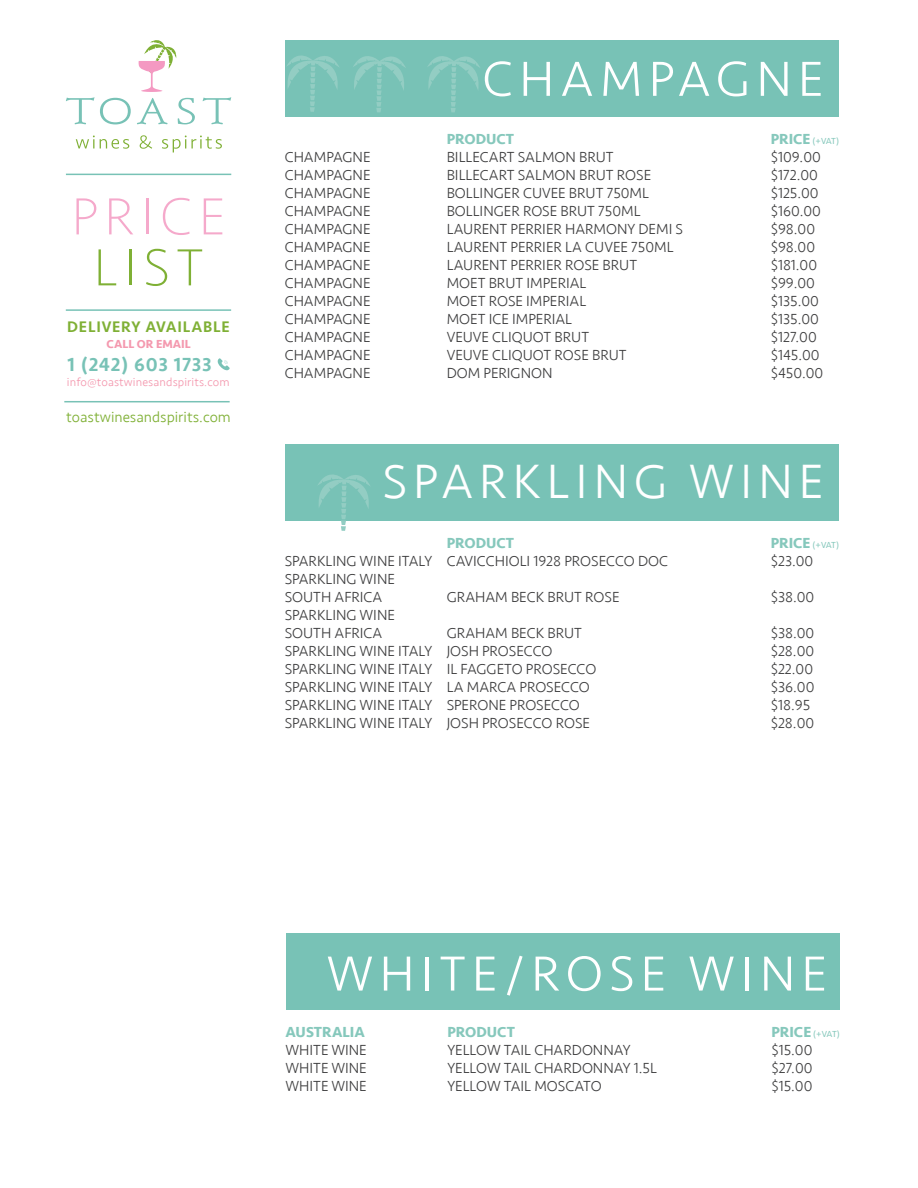
<style>
.page{position:relative;width:918px;height:1188px;background:#fff}
.page>*{position:absolute;margin:0;border:0;box-sizing:border-box;transform-origin:0 0}
.t1{font:200 54px "Seravek";letter-spacing:.12em;color:#f5a9cb}
.t2{font:200 54px "Seravek";color:#7fb035}
.t3{font:300 51px "Seravek";letter-spacing:.12em;color:#fff}
.t4{font:300 49.5px "Seravek";letter-spacing:.12em;color:#fff}
.t5{font:500 19.5px "Seravek";letter-spacing:.04em;color:#78c2b6}
.t6{font:500 15.75px "Seravek";letter-spacing:.05em;color:#7fb035}
.t7{font:300 15.15px "Seravek";color:#7fb035}
.t8{font:300 15px/18px "Seravek";color:#3e3e3f}
.t9{font:700 15px "Seravek";color:#86c8bc}
.t10{font:300 12px "Seravek";letter-spacing:.01em;color:#f499af}
.t11{font:700 12px "Seravek";color:#f499af}
.t12{font:9px "Seravek";letter-spacing:-.065em;color:#86c8bc}
.s1{font-weight:700;font-size:15px}
</style>
<div class="page">
<div style="left:285px;top:40px;width:554px;height:76px;background:#78c2b6"></div>
<svg style="left:287px;top:55px;width:52px;height:57px"></svg>
<svg style="left:353px;top:56px;width:53px;height:56px"></svg>
<svg style="left:427px;top:56px;width:53px;height:56px"></svg>
<div style="left:285px;top:444px;width:554px;height:76px;background:#78c2b6"></div>
<svg style="left:76px;top:135px;width:146px;height:17px"></svg>
<svg style="left:66px;top:40px;width:165px;height:84px"></svg>
<hr style="left:66px;top:174px;width:165px;height:1px;background:#78c2b6">
<hr style="left:66px;top:309px;width:165px;height:2px;background:#78c2b6">
<svg style="left:218px;top:358px;width:12px;height:12px"></svg>
<hr style="left:64px;top:401px;width:166px;height:1px;background:#78c2b6">
<div style="left:286px;top:933px;width:554px;height:76px;background:#78c2b6"></div>
<svg style="left:316px;top:474px;width:57px;height:57px"></svg>
<h1 class="t1" style="left:72px;top:185px;width:155px">PRICE</h1>
<h1 class="t2" style="left:94px;top:235px;width:111px">LIST</h1>
<p class="t6" style="left:67px;top:317px;width:164px">DELIVERY AVAILABLE</p>
<p class="t11" style="left:106px;top:334px;width:86px">CALL OR EMAIL</p>
<h3 class="t5" style="left:68px;top:353px;width:146px">1 (242) 603 1733</h3>
<p class="t10" style="left:67px;top:375px;width:164px">info@toastwinesandspirits.com</p>
<p class="t7" style="left:66px;top:408px;width:166px">toastwinesandspirits.com</p>
<h2 class="t3" style="left:483px;top:49px;width:342px">CHAMPAGNE</h2>
<p class="t9" style="left:447px;top:127px;width:69px">PRODUCT</p>
<p class="t12" style="left:771px;top:134px;width:70px"><span class="s1">PRICE</span> (+VAT)</p>
<p class="t8" style="left:285px;top:148px;width:87px">CHAMPAGNE</p>
<p class="t8" style="left:447px;top:148px;width:168px">BILLECART SALMON BRUT</p>
<p class="t8" style="left:771px;top:148px;width:52px">$109.00</p>
<p class="t8" style="left:285px;top:166px;width:87px">CHAMPAGNE</p>
<p class="t8" style="left:447px;top:166px;width:206px">BILLECART SALMON BRUT ROSE</p>
<p class="t8" style="left:771px;top:166px;width:49px">$172.00</p>
<p class="t8" style="left:285px;top:184px;width:87px">CHAMPAGNE</p>
<p class="t8" style="left:447px;top:184px;width:204px">BOLLINGER CUVEE BRUT 750ML</p>
<p class="t8" style="left:771px;top:184px;width:49px">$125.00</p>
<p class="t8" style="left:285px;top:202px;width:87px">CHAMPAGNE</p>
<p class="t8" style="left:447px;top:202px;width:195px">BOLLINGER ROSE BRUT 750ML</p>
<p class="t8" style="left:771px;top:202px;width:52px">$160.00</p>
<p class="t8" style="left:285px;top:220px;width:87px">CHAMPAGNE</p>
<p class="t8" style="left:447px;top:220px;width:238px">LAURENT PERRIER HARMONY DEMI S</p>
<p class="t8" style="left:771px;top:220px;width:46px">$98.00</p>
<p class="t8" style="left:285px;top:238px;width:87px">CHAMPAGNE</p>
<p class="t8" style="left:447px;top:238px;width:228px">LAURENT PERRIER LA CUVEE 750ML</p>
<p class="t8" style="left:771px;top:238px;width:46px">$98.00</p>
<p class="t8" style="left:285px;top:256px;width:87px">CHAMPAGNE</p>
<p class="t8" style="left:447px;top:256px;width:192px">LAURENT PERRIER ROSE BRUT</p>
<p class="t8" style="left:771px;top:256px;width:48px">$181.00</p>
<p class="t8" style="left:285px;top:274px;width:87px">CHAMPAGNE</p>
<p class="t8" style="left:447px;top:274px;width:141px">MOET BRUT IMPERIAL</p>
<p class="t8" style="left:771px;top:274px;width:46px">$99.00</p>
<p class="t8" style="left:285px;top:292px;width:87px">CHAMPAGNE</p>
<p class="t8" style="left:447px;top:292px;width:141px">MOET ROSE IMPERIAL</p>
<p class="t8" style="left:771px;top:292px;width:50px">$135.00</p>
<p class="t8" style="left:285px;top:310px;width:87px">CHAMPAGNE</p>
<p class="t8" style="left:447px;top:310px;width:127px">MOET ICE IMPERIAL</p>
<p class="t8" style="left:771px;top:310px;width:50px">$135.00</p>
<p class="t8" style="left:285px;top:328px;width:87px">CHAMPAGNE</p>
<p class="t8" style="left:447px;top:328px;width:144px">VEUVE CLIQUOT BRUT</p>
<p class="t8" style="left:771px;top:328px;width:48px">$127.00</p>
<p class="t8" style="left:285px;top:346px;width:87px">CHAMPAGNE</p>
<p class="t8" style="left:447px;top:346px;width:181px">VEUVE CLIQUOT ROSE BRUT</p>
<p class="t8" style="left:771px;top:346px;width:50px">$145.00</p>
<p class="t8" style="left:285px;top:364px;width:87px">CHAMPAGNE</p>
<p class="t8" style="left:447px;top:364px;width:107px">DOM PERIGNON</p>
<p class="t8" style="left:771px;top:364px;width:54px">$450.00</p>
<h3 class="t4" style="left:382px;top:453px;width:443px">SPARKLING WINE</h3>
<p class="t9" style="left:447px;top:531px;width:69px">PRODUCT</p>
<p class="t12" style="left:771px;top:538px;width:70px"><span class="s1">PRICE</span> (+VAT)</p>
<p class="t8" style="left:285px;top:552px;width:385px">SPARKLING WINE ITALY CAVICCHIOLI 1928 PROSECCO DOC</p>
<p class="t8" style="left:771px;top:552px;width:44px">$23.00</p>
<p class="t8" style="left:285px;top:570px;width:112px">SPARKLING WINE<br>SOUTH AFRICA</p>
<p class="t8" style="left:447px;top:588px;width:174px">GRAHAM BECK BRUT ROSE</p>
<p class="t8" style="left:771px;top:588px;width:45px">$38.00</p>
<p class="t8" style="left:285px;top:606px;width:112px">SPARKLING WINE<br>SOUTH AFRICA</p>
<p class="t8" style="left:447px;top:624px;width:137px">GRAHAM BECK BRUT</p>
<p class="t8" style="left:771px;top:624px;width:45px">$38.00</p>
<p class="t8" style="left:285px;top:642px;width:269px">SPARKLING WINE ITALY JOSH PROSECCO</p>
<p class="t8" style="left:771px;top:642px;width:45px">$28.00</p>
<p class="t8" style="left:285px;top:660px;width:313px">SPARKLING WINE ITALY IL FAGGETO PROSECCO</p>
<p class="t8" style="left:771px;top:660px;width:44px">$22.00</p>
<p class="t8" style="left:285px;top:678px;width:307px">SPARKLING WINE ITALY LA MARCA PROSECCO</p>
<p class="t8" style="left:771px;top:678px;width:45px">$36.00</p>
<p class="t8" style="left:285px;top:696px;width:297px">SPARKLING WINE ITALY SPERONE PROSECCO</p>
<p class="t8" style="left:771px;top:696px;width:41px">$18.95</p>
<p class="t8" style="left:285px;top:714px;width:307px">SPARKLING WINE ITALY JOSH PROSECCO ROSE</p>
<p class="t8" style="left:771px;top:714px;width:45px">$28.00</p>
<h2 class="t3" style="left:326px;top:944px;width:502px">WHITE/ROSE WINE</h2>
<p class="t9" style="left:285px;top:1020px;width:81px">AUSTRALIA</p>
<p class="t9" style="left:447px;top:1020px;width:69px">PRODUCT</p>
<p class="t12" style="left:771px;top:1027px;width:70px"><span class="s1">PRICE</span> (+VAT)</p>
<p class="t8" style="left:285px;top:1041px;width:83px">WHITE WINE</p>
<p class="t8" style="left:447px;top:1041px;width:185px">YELLOW TAIL CHARDONNAY</p>
<p class="t8" style="left:771px;top:1041px;width:43px">$15.00</p>
<p class="t8" style="left:285px;top:1059px;width:83px">WHITE WINE</p>
<p class="t8" style="left:447px;top:1059px;width:211px">YELLOW TAIL CHARDONNAY 1.5L</p>
<p class="t8" style="left:771px;top:1059px;width:43px">$27.00</p>
<p class="t8" style="left:285px;top:1077px;width:83px">WHITE WINE</p>
<p class="t8" style="left:447px;top:1077px;width:156px">YELLOW TAIL MOSCATO</p>
<p class="t8" style="left:771px;top:1077px;width:43px">$15.00</p>
</div>
